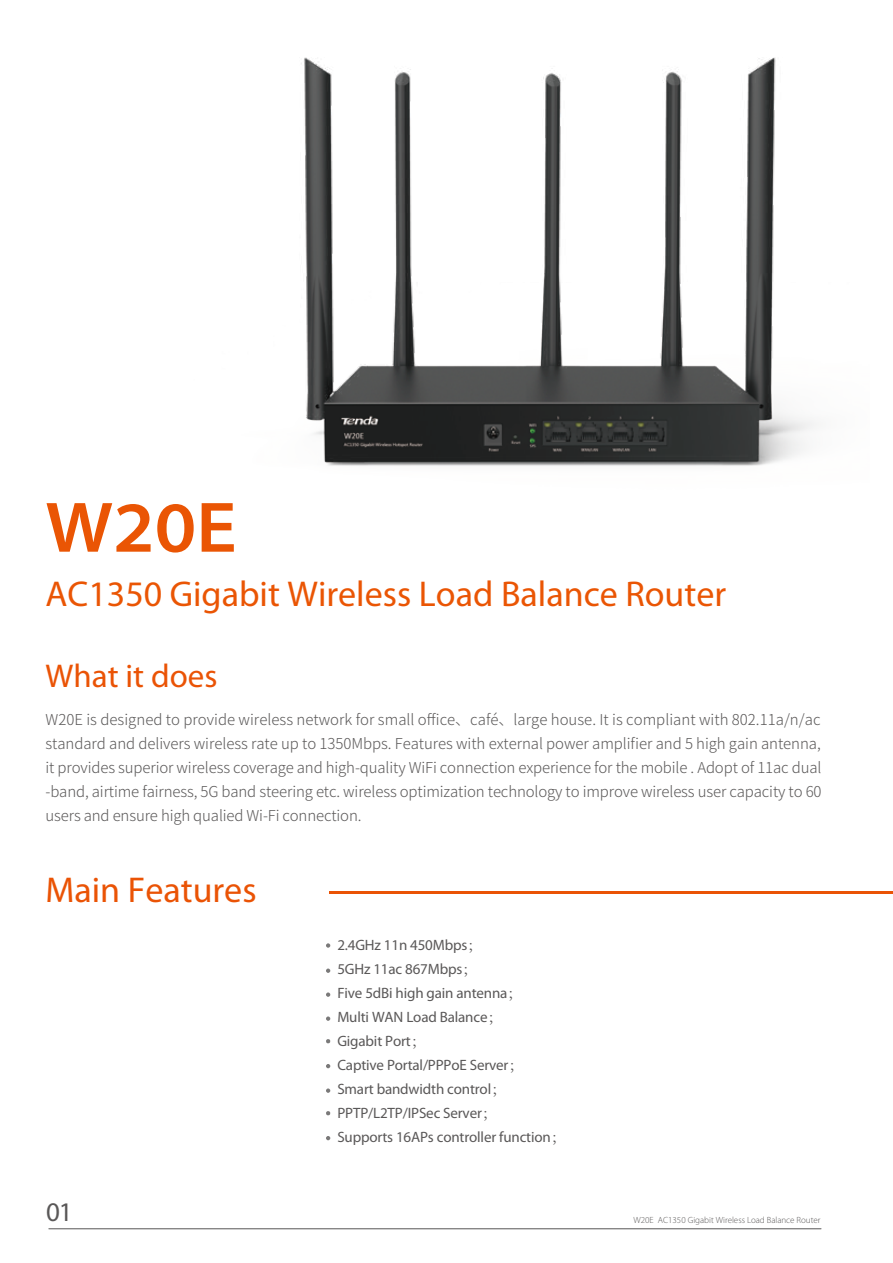
<style>
.page{position:relative;width:893px;height:1263px;background:#fff}
.page>*{position:absolute;margin:0;border:0;box-sizing:border-box;transform-origin:0 0}
.t1{font:600 semi-expanded 72px "Myriad Pro";color:#ea5504}
.t2{font:36px "Myriad Pro";color:#ea5504}
.t3{font:36px "Myriad Pro";color:#ea5305}
.t4{font:33px "Myriad Pro";color:#ea5305}
.t5{font:27px "Myriad Pro";color:#5a5858}
.t6{font:300 15px/24px "Source Han Sans CN";letter-spacing:-.01em;color:#5a5858;text-align:justify}
.t7{font:15px/24px "Myriad Pro";letter-spacing:-.01em;color:#5a5858}
.t8{font:300 9px "Myriad Pro";color:#5a5858}
.s1{font-family:"Adobe Song Std";font-weight:300}
</style>
<div class="page">
<hr style="left:49px;top:1228px;width:772px;height:1px;background:#646363">
<hr style="left:329px;top:891px;width:564px;height:2px;background:#ea5305">
<svg style="left:326px;top:943px;width:4px;height:5px"></svg>
<svg style="left:326px;top:1064px;width:4px;height:4px"></svg>
<svg style="left:326px;top:968px;width:4px;height:5px"></svg>
<svg style="left:326px;top:1039px;width:4px;height:4px"></svg>
<svg style="left:326px;top:992px;width:4px;height:5px"></svg>
<svg style="left:326px;top:1016px;width:4px;height:5px"></svg>
<svg style="left:326px;top:1136px;width:4px;height:4px"></svg>
<svg style="left:326px;top:1111px;width:4px;height:4px"></svg>
<svg style="left:326px;top:1088px;width:4px;height:5px"></svg>
<img style="left:301px;top:57px;width:516px;height:409px">
<h1 class="t1" style="left:46px;top:487px;width:193px">W20E</h1>
<h2 class="t2" style="left:46px;top:574px;width:682px">AC1350 Gigabit Wireless Load Balance Router</h2>
<h3 class="t4" style="left:46px;top:658px;width:174px">What it does</h3>
<p class="t6" style="left:46px;top:708px;width:777px">W20E is designed to provide wireless network for small office、café、large house. It is compliant with 802.11a/n/ac standard and delivers wireless rate up to 1350Mbps. Features with external power amplifier and 5 high gain antenna, it provides superior wireless coverage and high-quality WiFi connection experience for the mobile . Adopt of 11ac dual -band, airtime fairness, 5G band steering etc. wireless optimization technology to improve wireless user capacity to 60 users and ensure high qualied Wi-Fi connection.</p>
<h2 class="t3" style="left:46px;top:870px;width:213px">Main Features</h2>
<h3 class="t5" style="left:46px;top:1197px;width:28px">01</h3>
<p class="t7" style="left:337px;top:934px;width:230px">2.4GHz 11n 450Mbps<span class="s1">；<br></span>5GHz 11ac 867Mbps<span class="s1">；<br></span>Five 5dBi high gain antenna<span class="s1">；<br></span>Multi WAN Load Balance<span class="s1">；<br></span>Gigabit Port<span class="s1">；<br></span>Captive Portal/PPPoE Server<span class="s1">；<br></span>Smart bandwidth control<span class="s1">；<br></span>PPTP/L2TP/IPSec Server<span class="s1">；<br></span>Supports 16APs controller function<span class="s1">；</span></p>
<p class="t8" style="left:633px;top:1215px;width:189px">W20E AC1350 Gigabit Wireless Load Balance Router</p>
</div>
